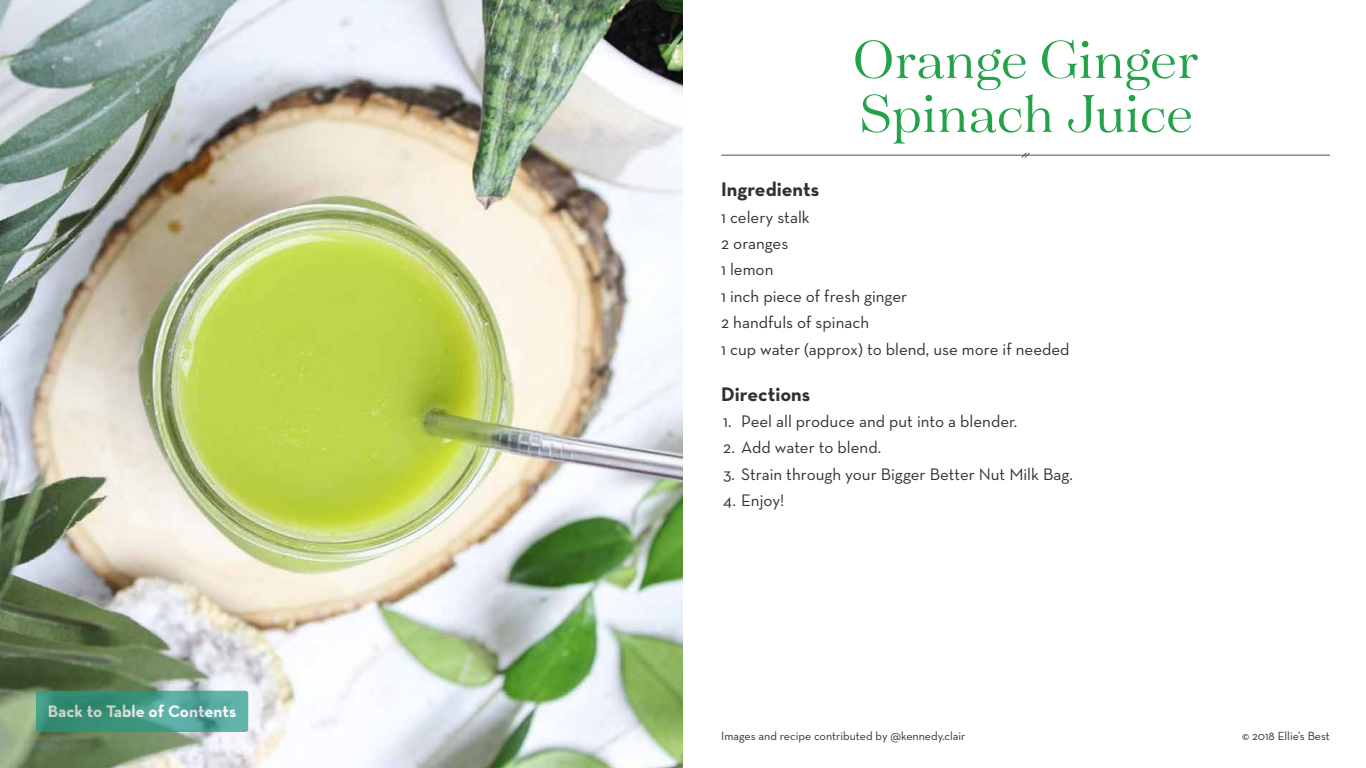
<style>
.page{position:relative;width:1366px;height:768px;background:#fff}
.page>*{position:absolute;margin:0;border:0;box-sizing:border-box;transform-origin:0 0}
.t1{font:58px/54px "Tenez";color:#23a249}
.t2{font:700 20px "Neutra Text";color:#352f2d}
.t3{font:17px/26.4px "Neutra Text";color:#352f2d}
.t4{font:700 17px "Neutra Text";color:#fff}
.t5{font:12px "Neutra Text";color:#352f2d}
</style>
<div class="page">
<img style="left:0;top:0;width:683px;height:768px">
<hr style="left:721px;top:155px;width:609px;height:1px;background:#4d4d4f">
<svg style="left:1020px;top:152px;width:11px;height:6px"></svg>
<svg style="left:36px;top:691px;width:212px;height:41px;background:#459b89"></svg>
<p class="t4" style="left:48px;top:701px;width:190px">Back to Table of Contents</p>
<h1 class="t1" style="left:853px;top:31px;width:348px">Orange Ginger<br>Spinach Juice</h1>
<p class="t2" style="left:721px;top:177px;width:99px">Ingredients</p>
<p class="t3" style="left:721px;top:203px;width:350px">1 celery stalk<br>2 oranges<br>1 lemon<br>1 inch piece of fresh ginger<br>2 handfuls of spinach<br>1 cup water (approx) to blend, use more if needed</p>
<p class="t2" style="left:721px;top:381px;width:91px">Directions</p>
<p class="t3" style="left:723px;top:408px;width:296px">1. Peel all produce and put into a blender.</p>
<p class="t3" style="left:723px;top:434px;width:159px">2. Add water to blend.</p>
<p class="t3" style="left:723px;top:461px;width:351px">3. Strain through your Bigger Better Nut Milk Bag.</p>
<p class="t3" style="left:723px;top:487px;width:63px">4. Enjoy!</p>
<p class="t5" style="left:721px;top:729px;width:246px">Images and recipe contributed by @kennedy.clair</p>
<p class="t5" style="left:1242px;top:729px;width:89px">© 2018 Ellie’s Best</p>
</div>
